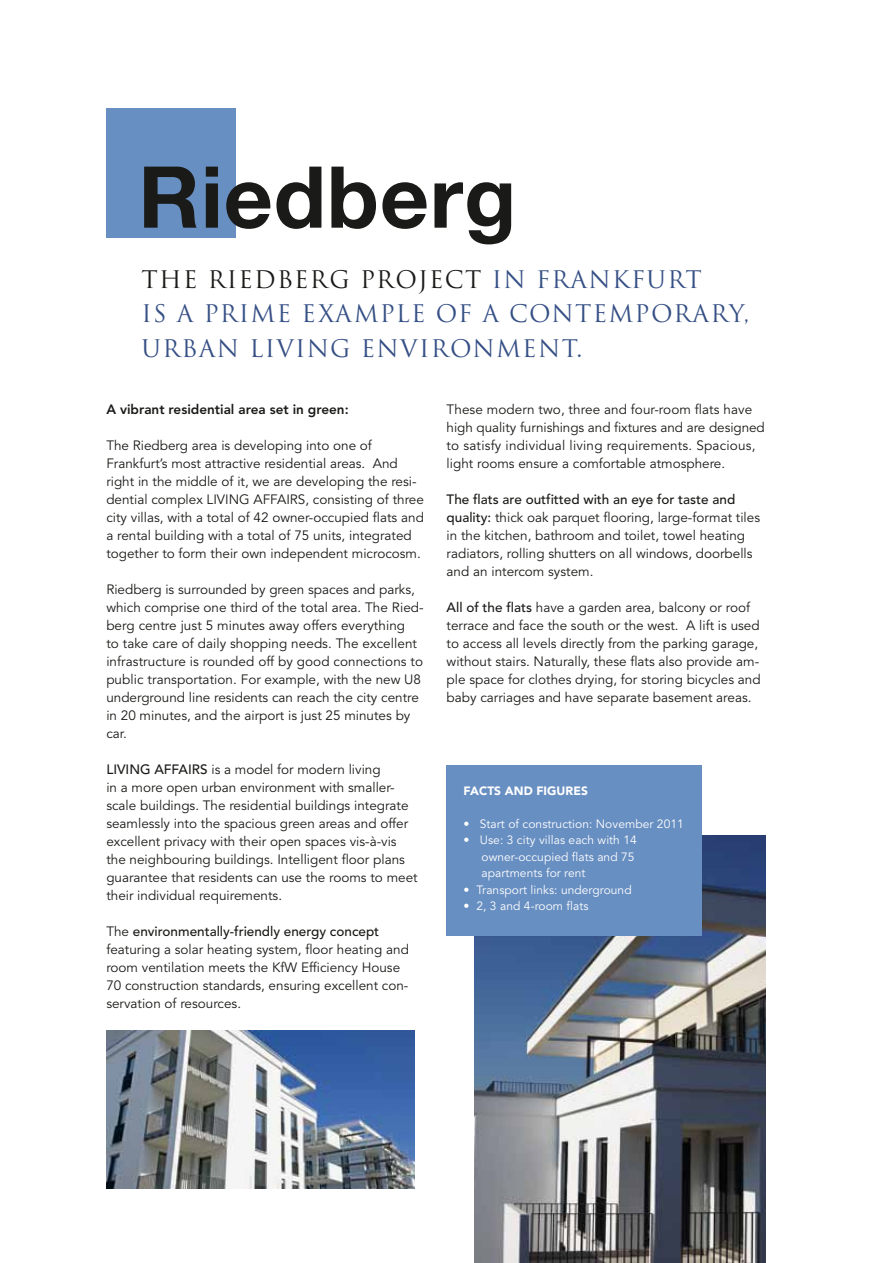
<style>
.page{position:relative;width:872px;height:1263px;background:#fff}
.page>*{position:absolute;margin:0;border:0;box-sizing:border-box;transform-origin:0 0}
.t1{font:700 85.5px "Helvetica Neue";letter-spacing:.01em;color:#1a1a18}
.t2{font:23.7px/34.7px "Trajan Pro";letter-spacing:.055em;color:#354f85}
.t3{font:13.5px/18px "Avenir";color:#1a1a18}
.t4{font:800 13.5px "Avenir";color:#1a1a18}
.t5{font:500 13.5px "Avenir";color:#1a1a18}
.t6{font:12px/16.5px "Avenir";letter-spacing:.005em;color:#fff}
.t7{font:900 12px "Avenir";letter-spacing:.005em;color:#fff}
.s1{color:#1a1a18}
.s2{font-weight:500}
</style>
<div class="page">
<img style="left:106px;top:1031px;width:309px;height:157px">
<img style="left:474px;top:835px;width:291px;height:428px">
<div style="left:447px;top:766px;width:255px;height:170px;background:#688fc2"></div>
<div style="left:106px;top:108px;width:130px;height:129px;background:#688fc2"></div>
<h1 class="t1" style="left:138px;top:144px;width:379px">Riedberg</h1>
<h2 class="t2" style="left:141px;top:262px;width:609px"><span class="s1">THE RIEDBERG PROJECT</span> IN FRANKFURT<br>IS A PRIME EXAMPLE OF A CONTEMPORARY,<br>URBAN LIVING ENVIRONMENT.</h2>
<p class="t4" style="left:106px;top:401px;width:244px">A vibrant residential area set in green:</p>
<p class="t3" style="left:106px;top:437px;width:319px">The Riedberg area is developing into one of Frankfurt’s most attractive residential areas. And right in the middle of it, we are developing the resi&shy;dential complex LIVING AFFAIRS, consisting of three city villas, with a total of 42 owner-occupied flats and a rental building with a total of 75 units, integrated together to form their own independent microcosm.</p>
<p class="t3" style="left:106px;top:581px;width:319px">Riedberg is surrounded by green spaces and parks, which comprise one third of the total area. The Ried&shy;berg centre just 5 minutes away offers everything<br>to take care of daily shopping needs. The excellent infrastructure is rounded off by good connections to public transportation. For example, with the new U8 underground line residents can reach the city centre in 20 minutes, and the airport is just 25 minutes by car.</p>
<p class="t5" style="left:106px;top:761px;width:15px">Living</p>
<p class="t5" style="left:154px;top:761px;width:18px">Affairs</p>
<p class="t3" style="left:106px;top:761px;width:313px;text-indent:105px">is a model for modern living<br>in a more open urban environment with smaller&shy;scale buildings. The residential buildings integrate seamlessly into the spacious green areas and offer excellent privacy with their open spaces vis-à-vis the neighbouring buildings. Intelligent floor plans guarantee that residents can use the rooms to meet their individual requirements.</p>
<p class="t3" style="left:106px;top:923px;width:304px">The <span class="s2">environmentally-friendly energy concept </span>featuring a solar heating system, floor heating and room ventilation meets the KfW Efficiency House 70 construction standards, ensuring excellent con&shy;servation of resources.</p>
<p class="t3" style="left:446px;top:401px;width:320px">These modern two, three and four-room flats have high quality furnishings and fixtures and are designed to satisfy individual living requirements. Spacious, light rooms ensure a comfortable atmosphere.</p>
<p class="t3" style="left:446px;top:491px;width:315px"><span class="s2">The flats are outfitted with an eye for taste and quality:</span> thick oak parquet flooring, large-format tiles in the kitchen, bathroom and toilet, towel heating radiators, rolling shutters on all windows, doorbells and an intercom system.</p>
<p class="t3" style="left:446px;top:599px;width:315px"><span class="s2">All of the flats</span> have a garden area, balcony or roof terrace and face the south or the west. A lift is used to access all levels directly from the parking garage, without stairs. Naturally, these flats also provide am&shy;ple space for clothes drying, for storing bicycles and baby carriages and have separate basement areas.</p>
<p class="t7" style="left:463px;top:783px;width:126px">FACTS AND FIGURES</p>
<p class="t6" style="left:463px;top:816px;width:222px">• Start of construction: November 2011</p>
<p class="t6" style="left:481px;top:832px;width:157px;text-indent:-18px">• Use: 3 city villas each with 14 owner-occupied flats and 75 apartments for rent</p>
<p class="t6" style="left:463px;top:882px;width:170px">• Transport links: underground</p>
<p class="t6" style="left:463px;top:898px;width:126px">• 2, 3 and 4-room flats</p>
</div>
